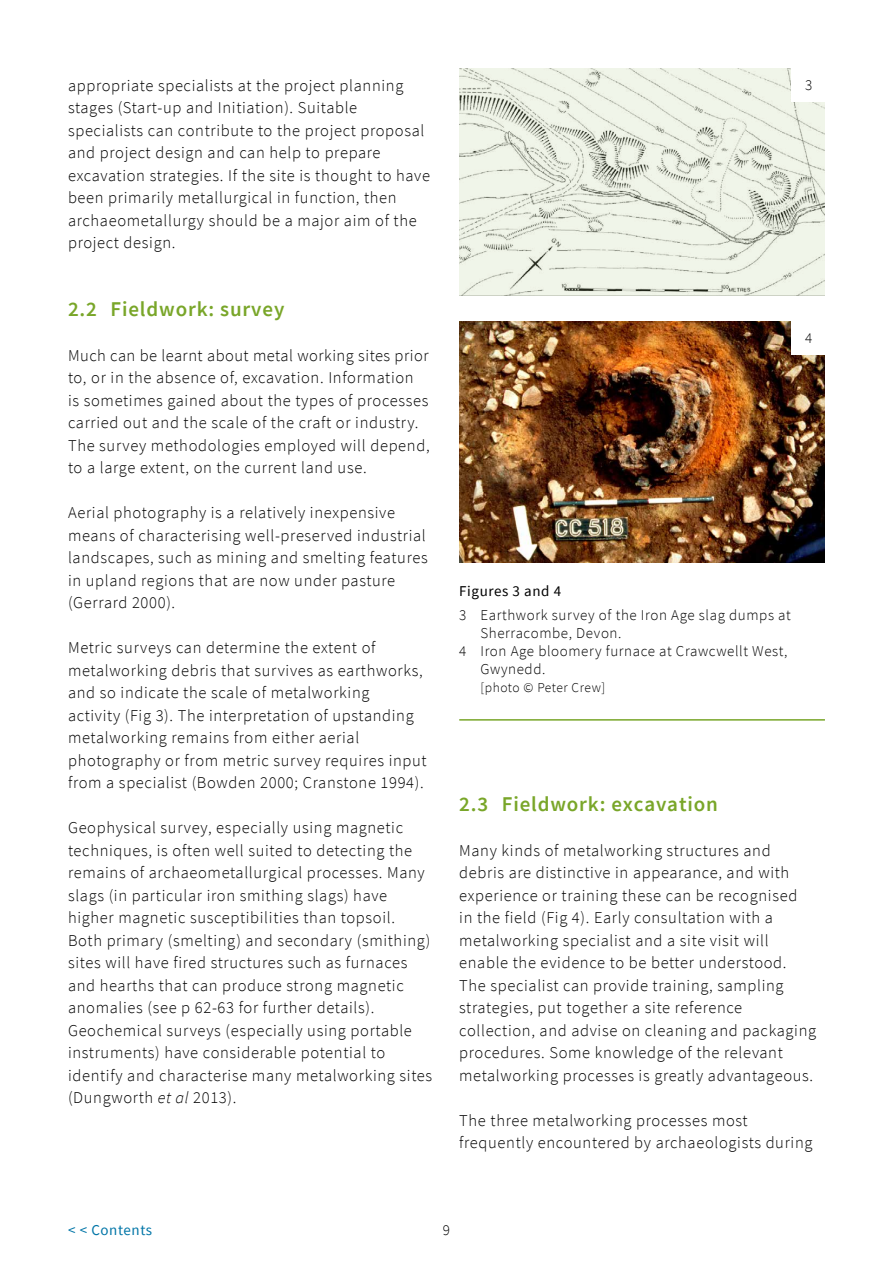
<style>
.page{position:relative;width:893px;height:1263px;background:#fff}
.page>*{position:absolute;margin:0;border:0;box-sizing:border-box;transform-origin:0 0}
.Heading_1{font:600 21px "Source Sans Pro";letter-spacing:.04em;color:#79a629}
.Body_text{font:300 16.5px/22.5px "Source Sans Pro";letter-spacing:.04em;color:#000}
.IMAGE_text{font:300 15px/18px "Source Sans Pro";letter-spacing:.04em;color:#000}
.IMAGE_heading{font:15px "Source Sans Pro";letter-spacing:.04em;color:#000}
.t1{font:15px "Source Sans Pro";letter-spacing:.04em;color:#0075a7}
.IMAGE_acknowledgemen{font:300 13.5px "Source Sans Pro";letter-spacing:.03em;color:#000}
.s1{font-style:italic}
</style>
<div class="page">
<img style="left:459px;top:321px;width:366px;height:241px">
<svg style="left:459px;top:68px;width:366px;height:228px;background:#e4e9dc"></svg>
<hr style="left:459px;top:719px;width:366px;height:2px;background:#79a629">
<div style="left:792px;top:67px;width:34px;height:35px;background:#fff"></div>
<div style="left:792px;top:320px;width:34px;height:35px;background:#fff"></div>
<p class="Body_text" style="left:68px;top:74px;width:364px">appropriate specialists at the project planning stages (Start-up and Initiation). Suitable specialists can contribute to the project proposal and project design and can help to prepare excavation strategies. If the site is thought to have been primarily metallurgical in function, then archaeometallurgy should be a major aim of the project design.</p>
<p class="Heading_1" style="left:68px;top:295px;width:218px">2.2 Fieldwork: survey</p>
<p class="Body_text" style="left:68px;top:344px;width:363px">Much can be learnt about metal working sites prior to, or in the absence of, excavation. Information<br>is sometimes gained about the types of processes carried out and the scale of the craft or industry.<br>The survey methodologies employed will depend, to a large extent, on the current land use.</p>
<p class="Body_text" style="left:68px;top:501px;width:361px">Aerial photography is a relatively inexpensive means of characterising well-preserved industrial landscapes, such as mining and smelting features in upland regions that are now under pasture (Gerrard 2000).</p>
<p class="Body_text" style="left:68px;top:636px;width:360px">Metric surveys can determine the extent of metalworking debris that survives as earthworks, and so indicate the scale of metalworking<br>activity (Fig 3). The interpretation of upstanding metalworking remains from either aerial photography or from metric survey requires input from a specialist (Bowden 2000; Cranstone 1994).</p>
<p class="Body_text" style="left:68px;top:816px;width:366px">Geophysical survey, especially using magnetic techniques, is often well suited to detecting the remains of archaeometallurgical processes. Many slags (in particular iron smithing slags) have higher magnetic susceptibilities than topsoil.<br>Both primary (smelting) and secondary (smithing) sites will have fired structures such as furnaces and hearths that can produce strong magnetic anomalies (see p 62-63 for further details).<br>Geochemical surveys (especially using portable instruments) have considerable potential to identify and characterise many metalworking sites (Dungworth <span class="s1">et al</span> 2013).</p>
<p class="IMAGE_text" style="left:805px;top:76px;width:9px">3</p>
<p class="IMAGE_text" style="left:805px;top:329px;width:9px">4</p>
<p class="IMAGE_heading" style="left:459px;top:581px;width:104px">Figures 3 and 4</p>
<p class="IMAGE_text" style="left:480px;top:606px;width:312px;text-indent:-21px">3 Earthwork survey of the Iron Age slag dumps at<br>Sherracombe, Devon.</p>
<p class="IMAGE_text" style="left:480px;top:642px;width:308px;text-indent:-21px">4 Iron Age bloomery furnace at Crawcwellt West,<br>Gwynedd.</p>
<p class="IMAGE_acknowledgemen" style="left:480px;top:679px;width:126px">[photo © Peter Crew]</p>
<p class="Heading_1" style="left:459px;top:790px;width:260px">2.3 Fieldwork: excavation</p>
<p class="Body_text" style="left:459px;top:839px;width:358px">Many kinds of metalworking structures and debris are distinctive in appearance, and with experience or training these can be recognised<br>in the field (Fig 4). Early consultation with a metalworking specialist and a site visit will enable the evidence to be better understood.<br>The specialist can provide training, sampling strategies, put together a site reference collection, and advise on cleaning and packaging procedures. Some knowledge of the relevant metalworking processes is greatly advantageous.</p>
<p class="Body_text" style="left:459px;top:1109px;width:355px">The three metalworking processes most frequently encountered by archaeologists during</p>
<p class="t1" style="left:68px;top:1220px;width:86px">&lt; &lt; Contents</p>
<p class="IMAGE_text" style="left:443px;top:1220px;width:9px">9</p>
</div>
